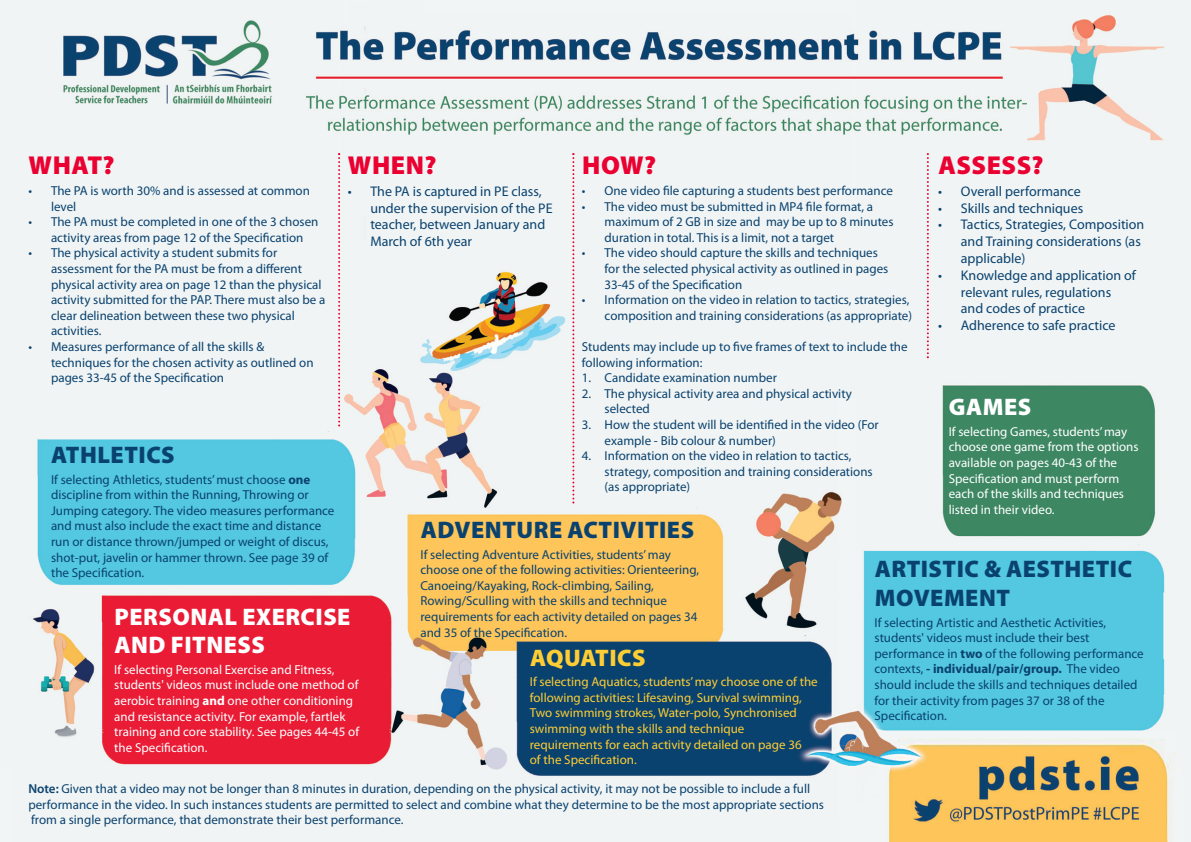
<style>
.page{position:relative;width:1191px;height:842px;background:#fff}
.page>*{position:absolute;margin:0;border:0;box-sizing:border-box;transform-origin:0 0}
.t1{font:900 26px "Myriad Pro";letter-spacing:.02em;color:#ea0031}
.t2{font:900 24px/28.8px "Myriad Pro";letter-spacing:.02em;color:#0a426f}
.t3{font:900 24px/28.8px "Myriad Pro";letter-spacing:.02em;color:#fff}
.t4{font:900 24px "Myriad Pro";letter-spacing:.02em;color:#fecd33}
.t5{font:14px/16.8px "Myriad Pro";color:#0a426f}
.t6{font:13px/15.6px "Myriad Pro";color:#0a426f}
.t7{font:13px/15.6px "Myriad Pro";color:#fff}
.t8{font:13px/15.6px "Myriad Pro";color:#fecd33}
.s1{font-weight:700}
.s2{font-weight:600}
</style>
<div class="page">
<img style="left:0;top:0;width:1191px;height:842px">
<svg style="left:927px;top:153px;width:2px;height:205px"></svg>
<svg style="left:572px;top:153px;width:2px;height:350px"></svg>
<svg style="left:338px;top:153px;width:2px;height:273px"></svg>
<h1 class="t1" style="left:29px;top:155px;width:87px">WHAT?</h1>
<p class="t6" style="left:51px;top:184px;width:260px;text-indent:-23px">• The PA is worth 30% and is assessed at common level</p>
<p class="t6" style="left:28px;top:215px;width:292px;text-align:center">• The PA must be completed in one of the 3 chosen activity areas from page 12 of the Specification</p>
<p class="t6" style="left:51px;top:246px;width:276px;text-indent:-23px">• The physical activity a student submits for assessment for the PA must be from a different physical activity area on page 12 than the physical activity submitted for the PAP. There must also be a clear delineation between these two physical activities.</p>
<p class="t6" style="left:51px;top:340px;width:264px;text-indent:-23px">• Measures performance of all the skills &amp; techniques for the chosen activity as outlined on pages 33-45 of the Specification</p>
<h1 class="t1" style="left:348px;top:155px;width:90px">WHEN?</h1>
<p class="t5" style="left:370px;top:184px;width:184px;text-indent:-23px">• The PA is captured in PE class, under the supervision of the PE teacher, between January and<br>March of 6th year</p>
<h1 class="t1" style="left:582px;top:155px;width:75px">HOW?</h1>
<p class="t6" style="left:582px;top:184px;width:312px">• One video file capturing a students best performance</p>
<p class="t6" style="left:604px;top:199px;width:290px;text-indent:-23px">• The video must be submitted in MP4 file format, a maximum of 2 GB in size and may be up to 8 minutes duration in total. This is a limit, not a target</p>
<p class="t6" style="left:604px;top:246px;width:285px;text-indent:-23px">• The video should capture the skills and techniques for the selected physical activity as outlined in pages<br>33-45 of the Specification</p>
<p class="t6" style="left:582px;top:293px;width:332px;text-align:right">• Information on the video in relation to tactics, strategies, composition and training considerations (as appropriate)</p>
<p class="t6" style="left:582px;top:340px;width:327px">Students may include up to five frames of text to include the following information:</p>
<p class="t6" style="left:582px;top:371px;width:196px">1. Candidate examination number</p>
<p class="t6" style="left:604px;top:387px;width:249px;text-indent:-23px">2. The physical activity area and physical activity selected</p>
<p class="t6" style="left:604px;top:418px;width:276px;text-indent:-23px">3. How the student will be identified in the video (For example - Bib colour &amp; number)</p>
<p class="t6" style="left:604px;top:449px;width:270px;text-indent:-23px">4. Information on the video in relation to tactics, strategy, composition and training considerations (as appropriate)</p>
<h1 class="t1" style="left:938px;top:155px;width:107px">ASSESS?</h1>
<p class="t5" style="left:938px;top:184px;width:144px">• Overall performance</p>
<p class="t5" style="left:938px;top:201px;width:146px">• Skills and techniques</p>
<p class="t5" style="left:961px;top:217px;width:185px;text-indent:-23px">• Tactics, Strategies, Composition and Training considerations (as applicable)</p>
<p class="t5" style="left:961px;top:268px;width:177px;text-indent:-23px">• Knowledge and application of relevant rules, regulations and codes of practice</p>
<p class="t5" style="left:938px;top:318px;width:179px">• Adherence to safe practice</p>
<h2 class="t3" style="left:949px;top:395px;width:84px">GAMES</h2>
<p class="t7" style="left:948px;top:425px;width:191px">If selecting Games, students’ may choose one game from the options available on pages 40-43 of the<br>Specification and must perform each of the skills and techniques listed in their video.</p>
<h2 class="t2" style="left:51px;top:443px;width:125px">ATHLETICS</h2>
<p class="t6" style="left:51px;top:472px;width:285px">If selecting Athletics, students’ must choose <span class="s1">one </span>discipline from within the Running, Throwing or Jumping category. The video measures performance and must also include the exact time and distance run or distance thrown/jumped or weight of discus, shot-put, javelin or hammer thrown. See page 39 of the Specification.</p>
<h2 class="t3" style="left:114px;top:604px;width:237px">PERSONAL EXERCISE<br>AND FITNESS</h2>
<p class="t7" style="left:114px;top:663px;width:246px">If selecting Personal Exercise and Fitness, students' videos must include one method of aerobic training <span class="s1">and</span> one other conditioning and resistance activity. For example, fartlek training and core stability. See pages 44-45 of the Specification.</p>
<h2 class="t2" style="left:421px;top:517px;width:275px">ADVENTURE ACTIVITIES</h2>
<p class="t6" style="left:420px;top:547px;width:280px">If selecting Adventure Activities, students’ may choose one of the following activities: Orienteering, Canoeing/Kayaking, Rock-climbing, Sailing, Rowing/Sculling with the skills and technique requirements for each activity detailed on pages 34 and 35 of the Specification.</p>
<h2 class="t4" style="left:530px;top:649px;width:117px">AQUATICS</h2>
<p class="t8" style="left:530px;top:675px;width:289px">If selecting Aquatics, students’ may choose one of the following activities: Lifesaving, Survival swimming, Two swimming strokes, Water-polo, Synchronised swimming with the skills and technique requirements for each activity detailed on page 36<br>of the Specification.</p>
<h2 class="t2" style="left:874px;top:557px;width:259px">ARTISTIC &amp; AESTHETIC<br>MOVEMENT</h2>
<p class="t6" style="left:874px;top:615px;width:271px">If selecting Artistic and Aesthetic Activities, students' videos must include their best performance in <span class="s1">two</span> of the following performance contexts, <span class="s1">- individual/pair/group.</span> The video should include the skills and techniques detailed for their activity from pages 37 or 38 of the Specification.</p>
<p class="t6" style="left:28px;top:782px;width:797px"><span class="s2">Note:</span> Given that a video may not be longer than 8 minutes in duration, depending on the physical activity, it may not be possible to include a full performance in the video. In such instances students are permitted to select and combine what they determine to be the most appropriate sections from a single performance, that demonstrate their best performance.</p>
</div>
